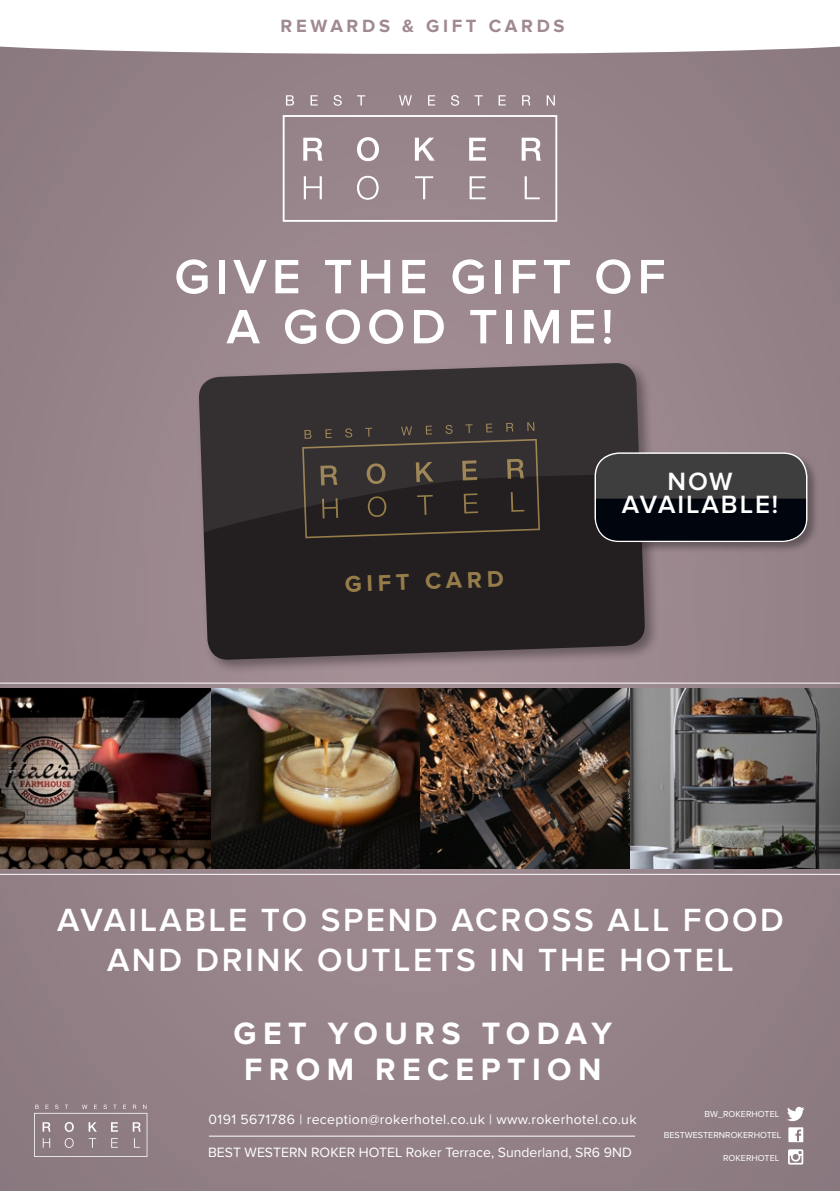
<style>
.page{position:relative;width:840px;height:1191px;background:#fff}
.page>*{position:absolute;margin:0;border:0;box-sizing:border-box;transform-origin:0 0}
.t1{font:600 50px "Proxima Nova";letter-spacing:.1em;color:#fff}
.t2{font:600 33.2px "Proxima Nova";letter-spacing:.075em;color:#fff}
.t3{font:700 32px "Proxima Nova";letter-spacing:.2em;color:#fff}
.t4{font:600 26px "Proxima Nova";letter-spacing:.075em;color:#fff}
.t5{font:700 23.6px "Proxima Nova";color:#967c49}
.t6{font:700 18.4px "Proxima Nova";letter-spacing:.2em;color:#a18992}
.t7{font:14px "Proxima Nova";letter-spacing:.025em;color:#fff}
.t8{font:14px "Proxima Nova";color:#fff}
.t9{font:9px "Proxima Nova";color:#fff}
</style>
<div class="page">
<div style="left:0;top:0;width:839px;height:1191px;background:#958288"></div>
<hr style="left:0;top:682px;width:839px;height:1px;background:#fff">
<hr style="left:0;top:874px;width:839px;height:1px;background:#fff">
<div style="left:0;top:0;width:839px;height:54px;background:#fff"></div>
<svg style="left:34px;top:1104px;width:113px;height:53px"></svg>
<hr style="left:209px;top:1135px;width:425px;height:1px;background:#fff">
<img style="left:0;top:689px;width:839px;height:179px">
<svg style="left:787px;top:1107px;width:17px;height:14px"></svg>
<svg style="left:788px;top:1127px;width:14px;height:15px"></svg>
<svg style="left:788px;top:1149px;width:14px;height:15px"></svg>
<svg style="left:282px;top:115px;width:275px;height:107px"></svg>
<svg style="left:286px;top:95px;width:8px;height:10px"></svg>
<svg style="left:310px;top:95px;width:7px;height:10px"></svg>
<svg style="left:333px;top:95px;width:8px;height:11px"></svg>
<svg style="left:357px;top:95px;width:8px;height:10px"></svg>
<svg style="left:399px;top:95px;width:12px;height:10px"></svg>
<svg style="left:428px;top:95px;width:7px;height:10px"></svg>
<svg style="left:451px;top:95px;width:8px;height:11px"></svg>
<svg style="left:474px;top:95px;width:8px;height:10px"></svg>
<svg style="left:498px;top:95px;width:7px;height:10px"></svg>
<svg style="left:522px;top:95px;width:8px;height:10px"></svg>
<svg style="left:546px;top:95px;width:8px;height:10px"></svg>
<div style="left:196px;top:360px;width:463px;height:315px;background:#231f20;opacity:.45"></div>
<svg style="left:198px;top:362px;width:447px;height:298px;background:#2b2628"></svg>
<svg style="left:302px;top:532px;width:237px;height:6px"></svg>
<svg style="left:198px;top:362px;width:441px;height:170px;background:#3a3434"></svg>
<div style="left:592px;top:450px;width:226px;height:103px;background:#231f20;opacity:.45"></div>
<div style="left:595px;top:453px;width:211px;height:88px;background:#3e3e3f;border-radius:24px"></div>
<div style="left:594px;top:452px;width:213px;height:90px;border:1px solid #fff;border-radius:24px"></div>
<div style="left:595px;top:498px;width:210px;height:42px;background:#01060e"></div>
<p class="t6" style="left:280px;top:15px;width:285px">REWARDS &amp; GIFT CARDS</p>
<p class="t1" style="left:174px;top:248px;width:492px">GIVE THE GIFT OF</p>
<p class="t1" style="left:226px;top:298px;width:388px">A GOOD TIME!</p>
<p class="t5" style="left:344px;top:570px;width:160px;rotate:-2deg">GIFT CARD</p>
<p class="t4" style="left:667px;top:466px;width:67px">NOW</p>
<p class="t4" style="left:621px;top:489px;width:158px">AVAILABLE!</p>
<p class="t2" style="left:57px;top:900px;width:727px">AVAILABLE TO SPEND ACROSS ALL FOOD</p>
<p class="t2" style="left:107px;top:940px;width:628px">AND DRINK OUTLETS IN THE HOTEL</p>
<p class="t3" style="left:233px;top:1015px;width:379px">GET YOURS TODAY</p>
<p class="t3" style="left:244px;top:1051px;width:359px">FROM RECEPTION</p>
<p class="t7" style="left:208px;top:1111px;width:429px">0191 5671786 | reception@rokerhotel.co.uk | www.rokerhotel.co.uk</p>
<p class="t8" style="left:208px;top:1144px;width:425px">BEST WESTERN ROKER HOTEL Roker Terrace, Sunderland, SR6 9ND</p>
<p class="t9" style="left:704px;top:1109px;width:76px">BW_ROKERHOTEL</p>
<p class="t9" style="left:663px;top:1129px;width:119px">BESTWESTERNROKERHOTEL</p>
<p class="t9" style="left:722px;top:1152px;width:58px">ROKERHOTEL</p>
</div>
